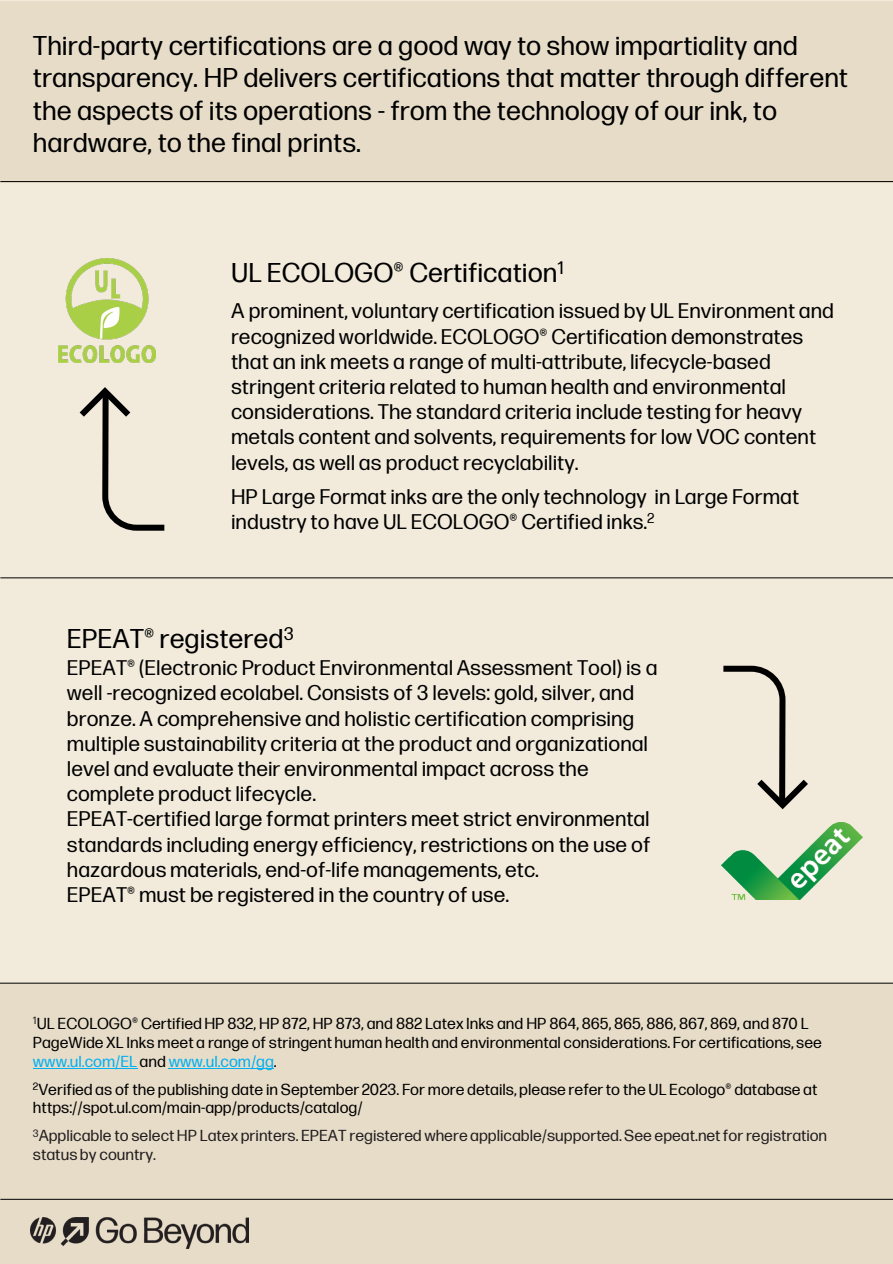
<style>
.page{position:relative;width:893px;height:1264px;background:#fff}
.page>*{position:absolute;margin:0;border:0;box-sizing:border-box;transform-origin:0 0}
.t1{font:27px/32.4px "Forma DJR Micro";color:#000}
.t2{font:21px/25.2px "Forma DJR Micro";letter-spacing:.005em;color:#000}
.t3{font:15.9px/18.9px "Forma DJR Micro";color:#000}
.t4{font:15.9px/18.9px "Forma DJR Micro";color:#221e1f}
.s1{color:#00b0f0}
</style>
<div class="page">
<div style="left:0;top:0;width:892px;height:1263px;background:#f2ebdc"></div>
<div style="left:0;top:982px;width:892px;height:281px;background:#e6dcc8"></div>
<div style="left:0;top:1px;width:892px;height:181px;background:#e6dcc8"></div>
<hr style="left:0;top:181px;width:892px;height:1px;background:#000">
<hr style="left:0;top:1198px;width:892px;height:1px;background:#000">
<img style="left:30px;top:1217px;width:218px;height:30px">
<hr style="left:0;top:982px;width:892px;height:1px;background:#000">
<img style="left:721px;top:822px;width:141px;height:77px">
<img style="left:59px;top:258px;width:97px;height:104px">
<svg style="left:79px;top:387px;width:86px;height:144px"></svg>
<svg style="left:723px;top:665px;width:85px;height:145px"></svg>
<hr style="left:33px;top:1067px;width:104px;height:1px;background:#00b0f0">
<hr style="left:169px;top:1067px;width:105px;height:1px;background:#00b0f0">
<hr style="left:0;top:577px;width:892px;height:1px;background:#000">
<p class="t1" style="left:33px;top:27px;width:816px">Third-party certifications are a good way to show impartiality and transparency. HP delivers certifications that matter through different the aspects of its operations - from the technology of our ink, to hardware, to the final prints.</p>
<p class="t1" style="left:231px;top:255px;width:334px">UL ECOLOGO® Certification<sup>1</sup></p>
<p class="t2" style="left:231px;top:297px;width:604px">A prominent, voluntary certification issued by UL Environment and recognized worldwide. ECOLOGO® Certification demonstrates that an ink meets a range of multi-attribute, lifecycle-based stringent criteria related to human health and environmental considerations. The standard criteria include testing for heavy metals content and solvents, requirements for low VOC content levels, as well as product recyclability.</p>
<p class="t2" style="left:231px;top:482px;width:569px">HP Large Format inks are the only technology in Large Format industry to have UL ECOLOGO® Certified inks.<sup>2</sup></p>
<p class="t1" style="left:67px;top:620px;width:228px">EPEAT® registered<sup>3</sup></p>
<p class="t2" style="left:67px;top:653px;width:592px">EPEAT® (Electronic Product Environmental Assessment Tool) is a well -recognized ecolabel. Consists of 3 levels: gold, silver, and bronze. A comprehensive and holistic certification comprising multiple sustainability criteria at the product and organizational level and evaluate their environmental impact across the complete product lifecycle.</p>
<p class="t2" style="left:67px;top:804px;width:585px;text-align:justify">EPEAT-certified large format printers meet strict environmental standards including energy efficiency, restrictions on the use of hazardous materials, end-of-life managements, etc.</p>
<p class="t2" style="left:67px;top:880px;width:444px">EPEAT® must be registered in the country of use.</p>
<p class="t3" style="left:33px;top:1012px;width:790px"><sup>1</sup>UL ECOLOGO® Certified HP 832, HP 872, HP 873, and 882 Latex Inks and HP 864, 865, 865, 886, 867, 869, and 870 L<br>PageWide XL Inks meet a range of stringent human health and environmental considerations. For certifications, see <span class="s1">www.ul.com/EL</span> and <span class="s1">www.ul.com/gg</span>.</p>
<p class="t3" style="left:33px;top:1078px;width:786px"><sup>2</sup>Verified as of the publishing date in September 2023. For more details, please refer to the UL Ecologo® database at https://spot.ul.com/main-app/products/catalog/</p>
<p class="t4" style="left:33px;top:1124px;width:795px"><sup>3</sup>Applicable to select HP Latex printers. EPEAT registered where applicable/supported. See epeat.net for registration status by country.</p>
</div>
